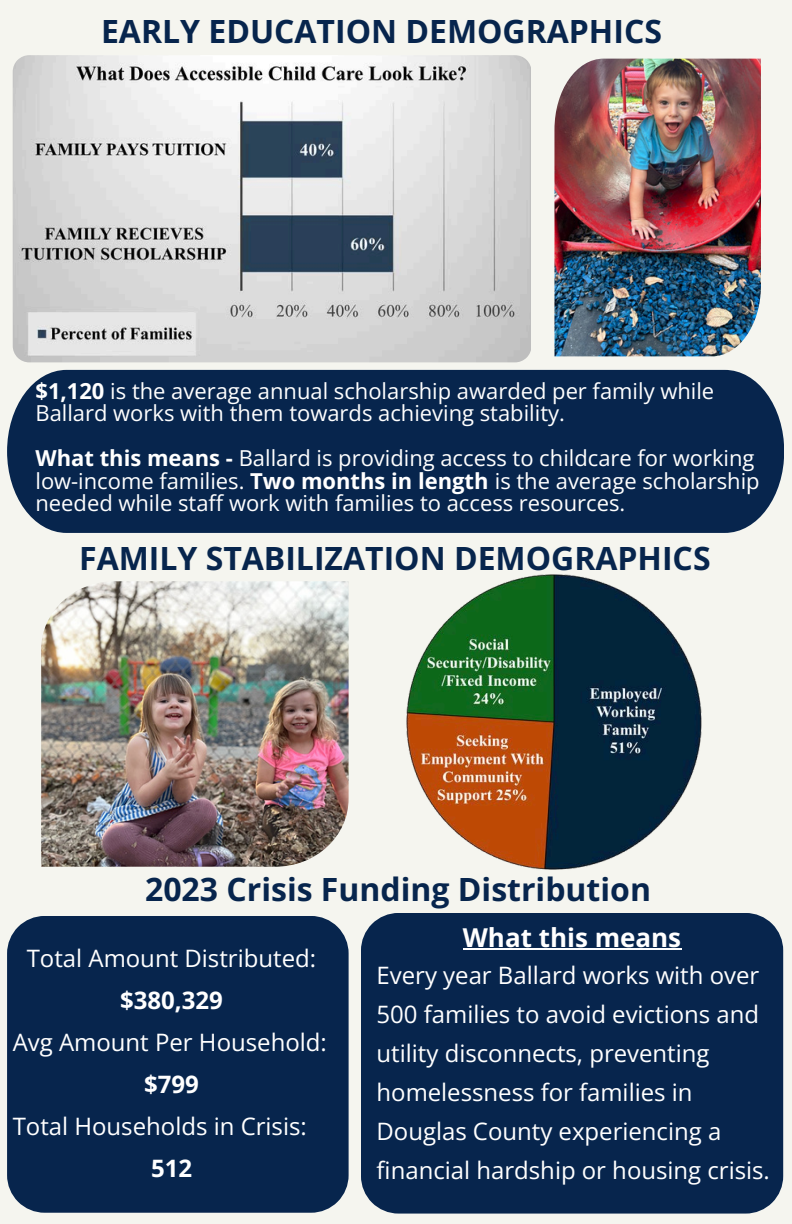
<style>
.page{position:relative;width:792px;height:1224px;background:#f5f5ef}
.page>*{position:absolute;margin:0;border:0;box-sizing:border-box;transform-origin:0 0}
.t1{font:700 32px "Open Sans";color:#07254d}
.t2{font:700 26px "Open Sans";color:#fff}
.t3{font:24px/39px "Open Sans";color:#fff}
.t4{font:700 24px "Open Sans";color:#fff}
.t5{font:22px/22.4px "Open Sans";color:#fff}
.s1{font-weight:700}
</style>
<div class="page">
<div style="left:361px;top:913px;width:422px;height:301px;background:#07254d"></div>
<div style="left:7px;top:916px;width:342px;height:297px;background:#07254d"></div>
<div style="left:7px;top:370px;width:777px;height:163px;background:#07254d"></div>
<img style="left:41px;top:581px;width:244px;height:285px">
<img style="left:554px;top:59px;width:207px;height:297px">
<img style="left:13px;top:55px;width:517px;height:307px">
<img style="left:285px;top:574px;width:417px;height:296px">
<hr style="left:463px;top:949px;width:218px;height:1px;background:#fff">
<p class="t1" style="left:101px;top:9px;width:562px">EARLY EDUCATION DEMOGRAPHICS</p>
<p class="t5" style="left:35px;top:379px;width:680px"><span class="s1">$1,120</span> is the average annual scholarship awarded per family while<br>Ballard works with them towards achieving stability.</p>
<h1 class="t5" style="left:35px;top:447px;width:726px"><span class="s1">What this means -</span> Ballard is providing access to childcare for working low-income families. <span class="s1">Two months in length</span> is the average scholarship needed while staff work with families to access resources.</h1>
<p class="t1" style="left:79px;top:536px;width:633px">FAMILY STABILIZATION DEMOGRAPHICS</p>
<h2 class="t1" style="left:145px;top:867px;width:508px">2023 Crisis Funding Distribution</h2>
<h4 class="t3" style="left:27px;top:939px;width:291px">Total Amount Distributed:</h4>
<h4 class="t4" style="left:120px;top:984px;width:104px">$380,329</h4>
<h4 class="t3" style="left:13px;top:1023px;width:316px">Avg Amount Per Household:</h4>
<h4 class="t4" style="left:144px;top:1068px;width:56px">$799</h4>
<h4 class="t3" style="left:13px;top:1107px;width:296px">Total Households in Crisis:</h4>
<h4 class="t4" style="left:151px;top:1152px;width:43px">512</h4>
<h4 class="t2" style="left:463px;top:919px;width:220px">What this means</h4>
<h3 class="t3" style="left:377px;top:955px;width:395px">Every year Ballard works with over 500 families to avoid evictions and utility disconnects, preventing homelessness for families in Douglas County experiencing a financial hardship or housing crisis.</h3>
</div>
